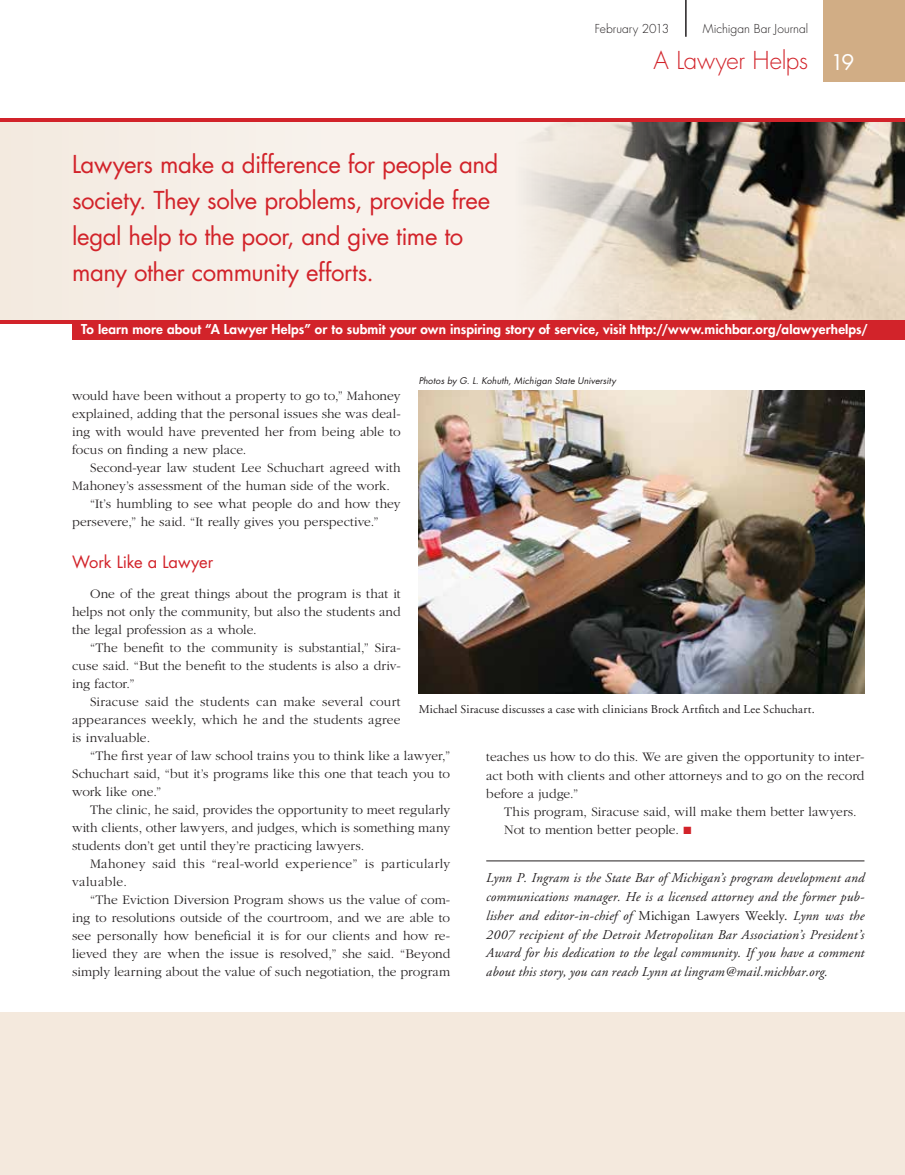
<style>
.page{position:relative;width:905px;height:1175px;background:#fff}
.page>*{position:absolute;margin:0;border:0;box-sizing:border-box;transform-origin:0 0}
.t1{font:24px/36px "Futura";letter-spacing:-.02em;color:#d2232a}
.t2{font:300 24px "Futura";letter-spacing:-.01em;color:#d2232a}
.t3{font:16.5px "Futura";letter-spacing:-.005em;color:#d2232a}
.t4{font:300 13.5px/18px "Garamond";letter-spacing:.005em;color:#231f20;text-align:justify}
.t5{font:italic 13.5px/18.8px "Adobe Garamond";letter-spacing:.01em;color:#231f20;text-align:justify}
.t6{font:300 13.5px/18px "Garamond";letter-spacing:.025em;color:#231f20}
.t7{font:800 13.2px "Futura";letter-spacing:.01em;color:#fff}
.t8{font:12px "Adobe Garamond";letter-spacing:.02em;color:#231f20}
.t9{font:300 12px "Futura";color:#231f20}
.t10{font:italic 9px "Futura";letter-spacing:.015em;color:#231f20}
.s1{font-weight:400;font-size:21px;color:#fff}
.s2{color:#d2232a}
.s3{font-style:normal}
</style>
<div class="page">
<div style="left:0;top:118px;width:904px;height:203px;background:#f7f1ea"></div>
<img style="left:516px;top:121px;width:388px;height:199px">
<div style="left:0;top:1012px;width:904px;height:162px;background:#f4e9dd"></div>
<div style="left:823px;top:0;width:81px;height:82px;background:#d1ad85"></div>
<hr style="left:685px;top:0;width:1px;height:37px;background:#231f20">
<hr style="left:0;top:118px;width:904px;height:3px;background:#d2232a">
<div style="left:72px;top:321px;width:832px;height:18px;background:#d2232a"></div>
<hr style="left:0;top:320px;width:904px;height:3px;background:#d2232a">
<hr style="left:486px;top:860px;width:378px;height:1px;background:#231f20">
<img style="left:418px;top:390px;width:446px;height:303px">
<p class="t9" style="left:594px;top:21px;width:76px">February 2013</p>
<p class="t9" style="left:702px;top:21px;width:107px">Michigan Bar Journal</p>
<h1 class="t2" style="left:653px;top:45px;width:202px">A Lawyer Helps <span class="s1">19</span></h1>
<h1 class="t1" style="left:72px;top:146px;width:428px">Lawyers make a difference for people and society. They solve problems, provide free legal help to the poor, and give time to many other community efforts.</h1>
<p class="t7" style="left:81px;top:320px;width:789px">To learn more about “A Lawyer Helps” or to submit your own inspiring story of service, visit http://www.michbar.org/alawyerhelps/</p>
<p class="t10" style="left:418px;top:374px;width:199px">Photos by G. L. Kohuth, Michigan State University</p>
<p class="t4" style="left:72px;top:387px;width:330px">would have been without a property to go to,” Mahoney explained, adding that the personal issues she was deal&shy;ing with would have prevented her from being able to focus on finding a new place.</p>
<p class="t4" style="left:90px;top:459px;width:312px">Second-year law student Lee Schuchart agreed with</p>
<p class="t4" style="left:72px;top:477px;width:319px">Mahoney’s assessment of the human side of the work.</p>
<p class="t4" style="left:90px;top:495px;width:312px">“It’s humbling to see what people do and how they</p>
<p class="t4" style="left:72px;top:513px;width:308px">persevere,” he said. “It really gives you perspective.”</p>
<p class="t3" style="left:72px;top:551px;width:143px">Work Like a Lawyer</p>
<p class="t4" style="left:72px;top:585px;width:330px;text-indent:18px">One of the great things about the program is that it helps not only the community, but also the students and the legal profession as a whole.</p>
<p class="t4" style="left:72px;top:639px;width:330px;text-indent:18px">“The benefit to the community is substantial,” Sira&shy;cuse said. “But the benefit to the students is also a driv&shy;ing factor.”</p>
<p class="t4" style="left:72px;top:693px;width:330px;text-indent:18px">Siracuse said the students can make several court appearances weekly, which he and the students agree is invaluable.</p>
<p class="t4" style="left:72px;top:747px;width:379px;text-indent:18px">“The first year of law school trains you to think like a lawyer,” Schuchart said, “but it’s programs like this one that teach you to work like one.”</p>
<p class="t4" style="left:72px;top:801px;width:380px;text-indent:18px">The clinic, he said, provides the opportunity to meet regularly with clients, other lawyers, and judges, which is something many students don’t get until they’re practicing lawyers.</p>
<p class="t6" style="left:72px;top:855px;width:379px;text-indent:18px">Mahoney said this “real-world experience” is particularly valuable.</p>
<p class="t4" style="left:72px;top:891px;width:380px;text-indent:18px">“The Eviction Diversion Program shows us the value of com&shy;ing to resolutions outside of the courtroom, and we are able to see personally how beneficial it is for our clients and how re&shy;lieved they are when the issue is resolved,” she said. “Beyond simply learning about the value of such negotiation, the program</p>
<p class="t8" style="left:418px;top:702px;width:397px">Michael Siracuse discusses a case with clinicians Brock Artfitch and Lee Schuchart.</p>
<p class="t4" style="left:486px;top:748px;width:380px">teaches us how to do this. We are given the opportunity to inter&shy;act both with clients and other attorneys and to go on the record before a judge.”</p>
<p class="t4" style="left:504px;top:802px;width:354px">This program, Siracuse said, will make them better lawyers.<br>Not to mention better people. <span class="s2">■</span></p>
<p class="t5" style="left:486px;top:869px;width:380px">Lynn P. Ingram is the State Bar of Michigan’s program development and communications manager. He is a licensed attorney and the former pub&shy;lisher and editor-in-chief of <span class="s3">Michigan Lawyers Weekly.</span> Lynn was the 2007 recipient of the Detroit Metropolitan Bar Association’s President’s Award for his dedication to the legal community. If you have a comment about this story, you can reach Lynn at lingram@mail.michbar.org.</p>
</div>
